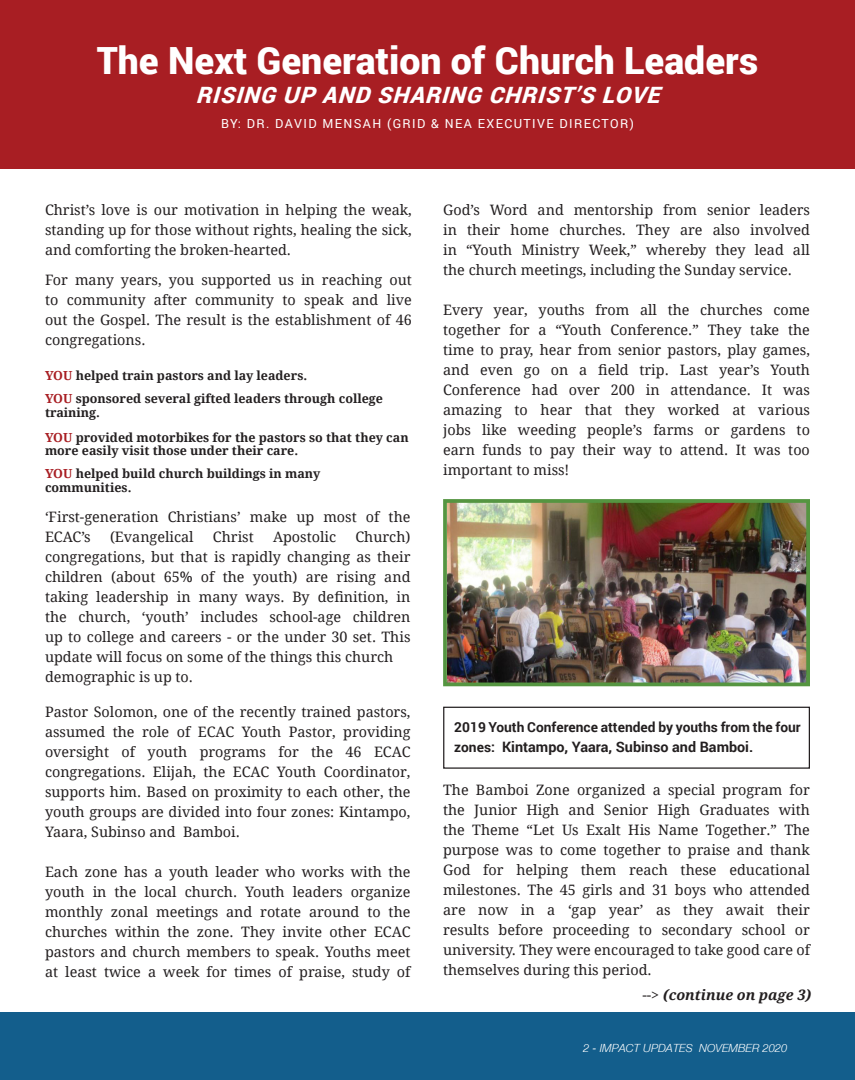
<style>
.page{position:relative;width:855px;height:1080px;background:#fff}
.page>*{position:absolute;margin:0;border:0;box-sizing:border-box;transform-origin:0 0}
.Body_Text{font:900 37.5px "Roboto";color:#fff}
.Body_Text-2{font:italic 900 22.5px "Roboto";color:#fff}
.Body_Text-3{font:14.38px/20px "Droid Serif";color:#231f20;text-align:justify}
.t1{font:700 14.38px "Roboto";color:#231f20}
.Body_Text-4{font:italic 700 14.38px "Droid Serif";color:#231f20}
.t2{font:700 13.75px "Roboto";color:#231f20}
.Body_Text-5{font:700 12.5px/13.8px "Droid Serif";color:#231f20}
.Body_Text-6{font:12.5px "Roboto";letter-spacing:.11em;color:#fff}
.Body_Text-7{font:italic 11.25px "Helvetica Neue";color:#fff}
.s1{color:#a81e23}
.s2{font-size:13.75px}
.s3{font-weight:400;font-style:normal}
</style>
<div class="page">
<div style="left:0;top:1012px;width:855px;height:68px;background:#135e8c"></div>
<div style="left:0;top:0;width:855px;height:168px;background:#a81e23"></div>
<img style="left:448px;top:504px;width:357px;height:177px">
<div style="left:443px;top:499px;width:367px;height:187px;border:4px solid #559541"></div>
<div style="left:443px;top:707px;width:367px;height:62px;border:1px solid #231f20"></div>
<p class="Body_Text" style="left:97px;top:34px;width:663px">The Next Generation of Church Leaders</p>
<p class="Body_Text-2" style="left:196px;top:79px;width:473px">RISING UP AND SHARING CHRIST’S LOVE</p>
<p class="Body_Text-6" style="left:221px;top:115px;width:414px">BY: DR. DAVID MENSAH (GRID &amp; NEA EXECUTIVE DIRECTOR)</p>
<p class="Body_Text-3" style="left:45px;top:199px;width:368px">Christ’s love is our motivation in helping the weak, standing up for those without rights, healing the sick, and comforting the broken-hearted.</p>
<p class="Body_Text-3" style="left:45px;top:269px;width:368px">For many years, you supported us in reaching out to community after community to speak and live out the Gospel. The result is the establishment of 46</p>
<p class="Body_Text-3" style="left:45px;top:329px;width:102px">congregations.</p>
<p class="Body_Text-5" style="left:45px;top:369px;width:264px"><span class="s1">YOU</span> helped train pastors and lay leaders.</p>
<p class="Body_Text-5" style="left:45px;top:391px;width:340px"><span class="s1">YOU</span> sponsored several gifted leaders through college training.</p>
<p class="Body_Text-5" style="left:45px;top:430px;width:365px"><span class="s1">YOU</span> provided motorbikes for the pastors so that they can more easily visit those under their care.</p>
<p class="Body_Text-5" style="left:45px;top:466px;width:277px"><span class="s1">YOU</span> helped build church buildings in many</p>
<p class="Body_Text-5" style="left:45px;top:480px;width:88px">communities.</p>
<p class="Body_Text-3" style="left:45px;top:506px;width:367px">‘First-generation Christians’ make up most of the</p>
<p class="Body_Text-3" style="left:45px;top:526px;width:47px">ECAC’s</p>
<p class="Body_Text-3" style="left:110px;top:526px;width:85px">(Evangelical</p>
<p class="Body_Text-3" style="left:213px;top:526px;width:42px">Christ</p>
<p class="Body_Text-3" style="left:273px;top:526px;width:65px">Apostolic</p>
<p class="Body_Text-3" style="left:355px;top:526px;width:57px">Church)</p>
<p class="Body_Text-3" style="left:45px;top:546px;width:367px">congregations, but that is rapidly changing as their children (about 65% of the youth) are rising and taking leadership in many ways. By definition, in the church, ‘youth’ includes school-age children up to college and careers - or the under 30 set. This</p>
<p class="Body_Text-3" style="left:45px;top:646px;width:350px">update will focus on some of the things this church demographic is up to.</p>
<p class="Body_Text-3" style="left:45px;top:701px;width:367px">Pastor Solomon, one of the recently trained pastors,</p>
<p class="Body_Text-3" style="left:45px;top:721px;width:367px">assumed the role of ECAC Youth Pastor, providing</p>
<p class="Body_Text-3" style="left:45px;top:741px;width:367px">oversight of youth programs for the 46 ECAC</p>
<p class="Body_Text-3" style="left:45px;top:761px;width:367px">congregations. Elijah, the ECAC Youth Coordinator,</p>
<p class="Body_Text-3" style="left:45px;top:781px;width:367px">supports him. Based on proximity to each other, the</p>
<p class="Body_Text-3" style="left:45px;top:801px;width:367px">youth groups are divided into four zones: Kintampo,</p>
<p class="Body_Text-3" style="left:45px;top:821px;width:196px">Yaara, Subinso and Bamboi.</p>
<p class="Body_Text-3" style="left:45px;top:861px;width:367px">Each zone has a youth leader who works with the youth in the local church. Youth leaders organize monthly zonal meetings and rotate around to the churches within the zone. They invite other ECAC</p>
<p class="Body_Text-3" style="left:45px;top:941px;width:367px">pastors and church members to speak. Youths meet</p>
<p class="Body_Text-3" style="left:45px;top:961px;width:367px">at least twice a week for times of praise, study of</p>
<p class="Body_Text-3" style="left:443px;top:199px;width:368px">God’s Word and mentorship from senior leaders in their home churches. They are also involved in “Youth Ministry Week,” whereby they lead all the church meetings, including the Sunday service.</p>
<p class="Body_Text-3" style="left:443px;top:299px;width:368px">Every year, youths from all the churches come</p>
<p class="Body_Text-3" style="left:443px;top:319px;width:368px">together for a “Youth Conference.” They take the time to pray, hear from senior pastors, play games,</p>
<p class="Body_Text-3" style="left:443px;top:359px;width:368px">and even go on a field trip. Last year’s Youth</p>
<p class="Body_Text-3" style="left:443px;top:379px;width:368px">Conference had over 200 in attendance. It was</p>
<p class="Body_Text-3" style="left:443px;top:399px;width:368px">amazing to hear that they worked at various jobs like weeding people’s farms or gardens to earn funds to pay their way to attend. It was too</p>
<p class="Body_Text-3" style="left:443px;top:459px;width:128px">important to miss!</p>
<p class="t2" style="left:454px;top:718px;width:348px">2019 Youth Conference attended by youths from the four</p>
<p class="t1" style="left:454px;top:737px;width:301px"><span class="s2">zones:</span> Kintampo, Yaara, Subinso and Bamboi.</p>
<p class="Body_Text-3" style="left:443px;top:779px;width:368px">The Bamboi Zone organized a special program for the Junior High and Senior High Graduates with the Theme “Let Us Exalt His Name Together.” The purpose was to come together to praise and thank God for helping them reach these educational</p>
<p class="Body_Text-3" style="left:443px;top:879px;width:368px">milestones. The 45 girls and 31 boys who attended</p>
<p class="Body_Text-3" style="left:443px;top:899px;width:368px">are now in a ‘gap year’ as they await their</p>
<p class="Body_Text-3" style="left:443px;top:919px;width:368px">results before proceeding to secondary school or</p>
<p class="Body_Text-3" style="left:443px;top:939px;width:368px">university. They were encouraged to take good care of themselves during this period.</p>
<p class="Body_Text-4" style="left:642px;top:985px;width:170px"><span class="s3">--&gt;</span> (continue on page 3)</p>
<p class="Body_Text-7" style="left:583px;top:1041px;width:206px">2 - IMPACT UPDATES NOVEMBER 2020</p>
</div>
